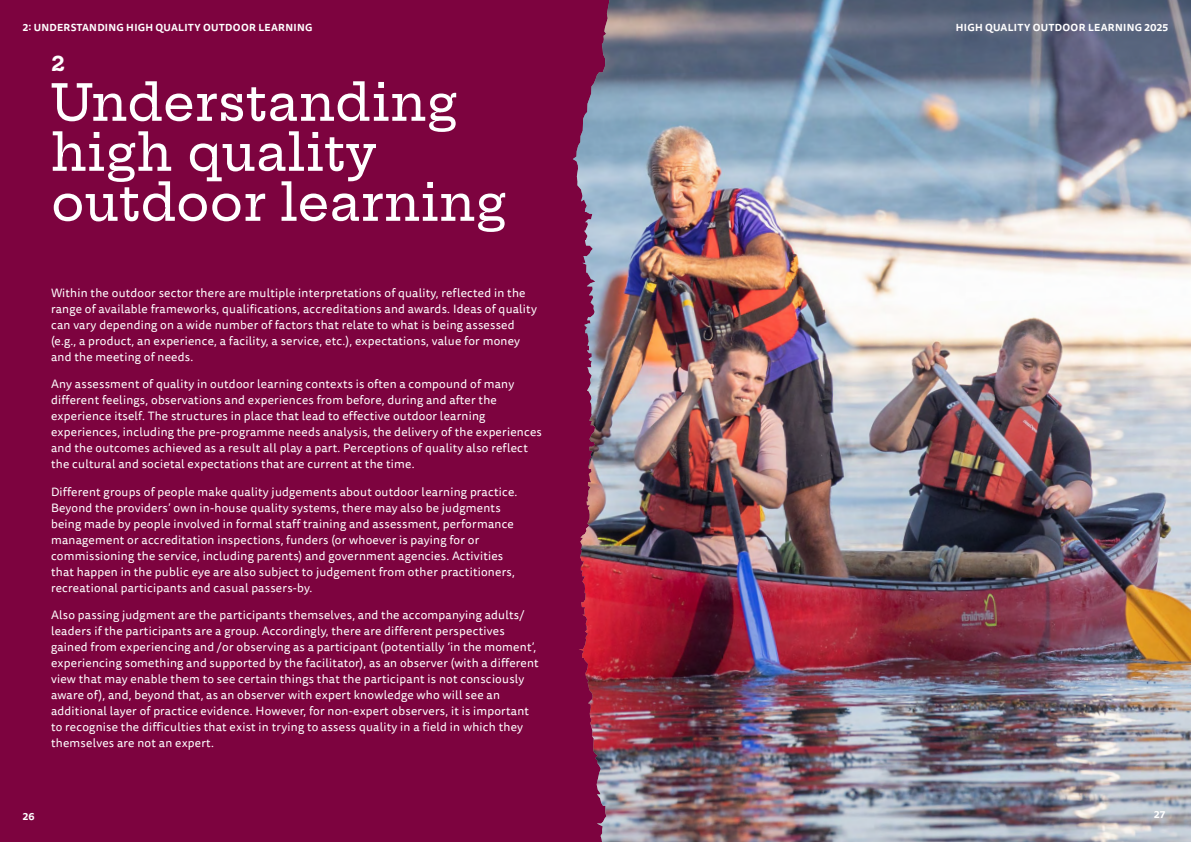
<style>
.page{position:relative;width:1191px;height:842px;background:#fff}
.page>*{position:absolute;margin:0;border:0;box-sizing:border-box;transform-origin:0 0}
.t1{font:500 50px/50px "Hepta Slab";color:#fff}
.t2{font:700 20px "Hepta Slab";color:#fff}
.t3{font:12px/16px "Tisa Sans Pro";letter-spacing:.02em;color:#fff}
.t4{font:700 10px "Tisa Sans Pro";letter-spacing:.03em;color:#fff}
</style>
<div class="page">
<div style="left:0;top:0;width:684px;height:842px;background:#7d033f"></div>
<img style="left:573px;top:0;width:618px;height:842px">
<p class="t4" style="left:23px;top:20px;width:291px">2: UNDERSTANDING HIGH QUALITY OUTDOOR LEARNING</p>
<p class="t4" style="left:956px;top:20px;width:214px">HIGH QUALITY OUTDOOR LEARNING 2025</p>
<h2 class="t2" style="left:51px;top:52px;width:15px">2</h2>
<h1 class="t1" style="left:51px;top:79px;width:457px">Understanding high quality outdoor learning</h1>
<p class="t3" style="left:51px;top:285px;width:487px">Within the outdoor sector there are multiple interpretations of quality, reflected in the range of available frameworks, qualifications, accreditations and awards. Ideas of quality can vary depending on a wide number of factors that relate to what is being assessed (e.g., a product, an experience, a facility, a service, etc.), expectations, value for money and the meeting of needs.</p>
<p class="t3" style="left:51px;top:377px;width:492px">Any assessment of quality in outdoor learning contexts is often a compound of many different feelings, observations and experiences from before, during and after the experience itself. The structures in place that lead to effective outdoor learning experiences, including the pre-programme needs analysis, the delivery of the experiences and the outcomes achieved as a result all play a part. Perceptions of quality also reflect the cultural and societal expectations that are current at the time.</p>
<p class="t3" style="left:51px;top:484px;width:468px">Different groups of people make quality judgements about outdoor learning practice.<br>Beyond the providers’ own in-house quality systems, there may also be judgments being made by people involved in formal staff training and assessment, performance management or accreditation inspections, funders (or whoever is paying for or commissioning the service, including parents) and government agencies. Activities that happen in the public eye are also subject to judgement from other practitioners, recreational participants and casual passers-by.</p>
<p class="t3" style="left:51px;top:607px;width:489px">Also passing judgment are the participants themselves, and the accompanying adults/ leaders if the participants are a group. Accordingly, there are different perspectives gained from experiencing and /or observing as a participant (potentially ‘in the moment’, experiencing something and supported by the facilitator), as an observer (with a different view that may enable them to see certain things that the participant is not consciously aware of), and, beyond that, as an observer with expert knowledge who will see an additional layer of practice evidence. However, for non-expert observers, it is important to recognise the difficulties that exist in trying to assess quality in a field in which they themselves are not an expert.</p>
<p class="t4" style="left:23px;top:809px;width:13px">26</p>
<p class="t4" style="left:1154px;top:807px;width:13px">27</p>
</div>
